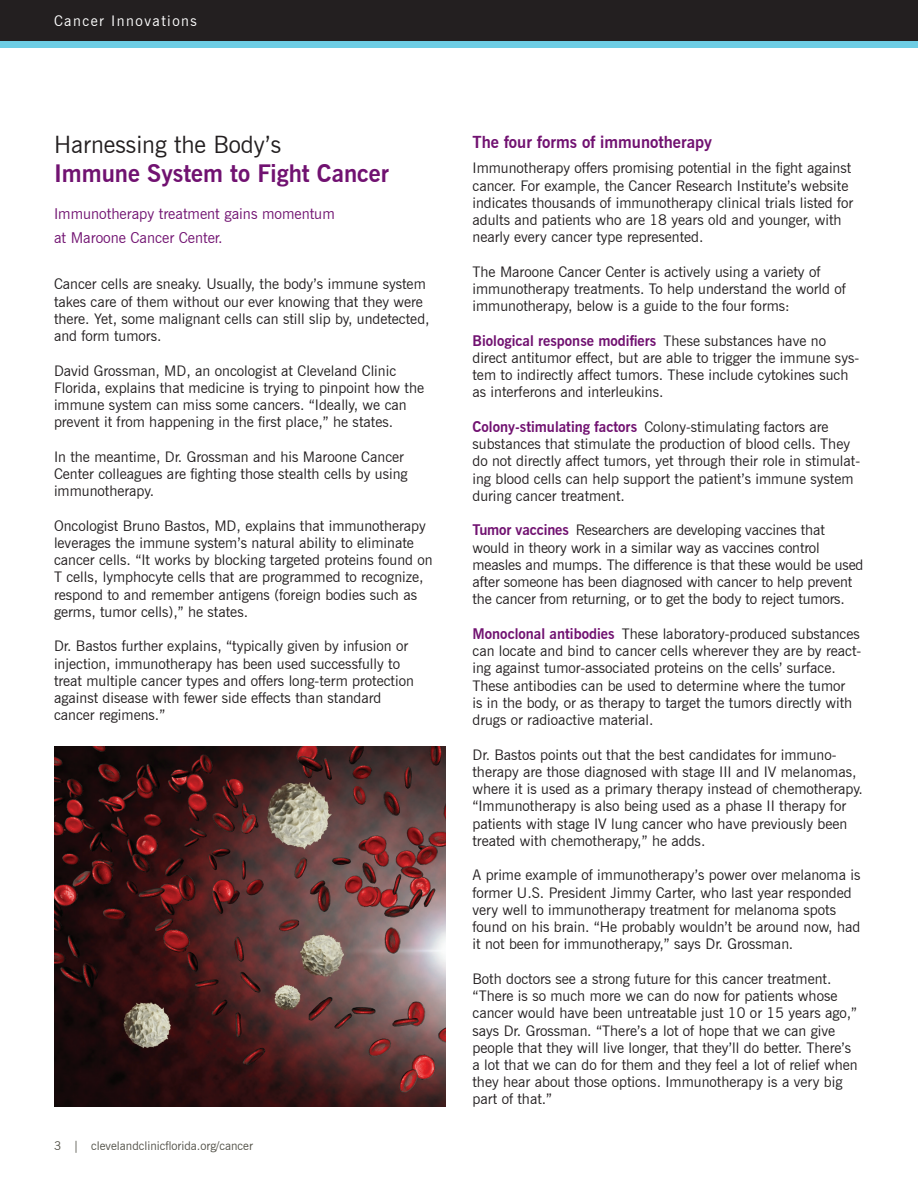
<style>
.page{position:relative;width:918px;height:1188px;background:#fff}
.page>*{position:absolute;margin:0;border:0;box-sizing:border-box;transform-origin:0 0}
.t1{font:700 24px "News Gothic BT";color:#711271}
.t2{font:24px "News Gothic BT";color:#231f20}
.t3{font:700 16.5px "News Gothic BT";color:#711271}
.t4{font:15px/24px "News Gothic BT";color:#711271}
.t5{font:14.7px/17.2px "News Gothic BT";color:#231f20}
.t6{font:14.7px "News Gothic BT";letter-spacing:.1em;color:#fff}
.t7{font:12px "News Gothic BT";color:#535249}
.s1{font-weight:700;color:#711271}
</style>
<div class="page">
<div style="left:0;top:8px;width:918px;height:40px;background:#6dcde4"></div>
<div style="left:0;top:0;width:918px;height:41px;background:#231f20"></div>
<img style="left:54px;top:746px;width:392px;height:361px">
<p class="t6" style="left:54px;top:12px;width:144px">Cancer Innovations</p>
<h1 class="t2" style="left:54px;top:130px;width:229px">Harnessing the Body’s</h1>
<h1 class="t1" style="left:54px;top:159px;width:337px">Immune System to Fight Cancer</h1>
<p class="t4" style="left:54px;top:202px;width:282px">Immunotherapy treatment gains momentum at Maroone Cancer Center.</p>
<p class="t5" style="left:54px;top:275px;width:377px">Cancer cells are sneaky. Usually, the body’s immune system takes care of them without our ever knowing that they were there. Yet, some malignant cells can still slip by, undetected, and form tumors.</p>
<p class="t5" style="left:54px;top:362px;width:372px">David Grossman, MD, an oncologist at Cleveland Clinic Florida, explains that medicine is trying to pinpoint how the immune system can miss some cancers. “Ideally, we can prevent it from happening in the first place,” he states.</p>
<p class="t5" style="left:54px;top:448px;width:355px">In the meantime, Dr. Grossman and his Maroone Cancer<br>Center colleagues are fighting those stealth cells by using immunotherapy.</p>
<p class="t5" style="left:54px;top:517px;width:380px">Oncologist Bruno Bastos, MD, explains that immunotherapy leverages the immune system’s natural ability to eliminate cancer cells. “It works by blocking targeted proteins found on T cells, lymphocyte cells that are programmed to recognize, respond to and remember antigens (foreign bodies such as germs, tumor cells),” he states.</p>
<p class="t5" style="left:54px;top:637px;width:361px">Dr. Bastos further explains, “typically given by infusion or injection, immunotherapy has been used successfully to treat multiple cancer types and offers long-term protection against disease with fewer side effects than standard cancer regimens.”</p>
<p class="t7" style="left:54px;top:1138px;width:200px">3 | clevelandclinicflorida.org/cancer</p>
<p class="t3" style="left:472px;top:132px;width:241px">The four forms of immunotherapy</p>
<p class="t5" style="left:472px;top:159px;width:382px">Immunotherapy offers promising potential in the fight against cancer. For example, the Cancer Research Institute’s website indicates thousands of immunotherapy clinical trials listed for adults and patients who are 18 years old and younger, with nearly every cancer type represented.</p>
<p class="t5" style="left:472px;top:263px;width:375px">The Maroone Cancer Center is actively using a variety of immunotherapy treatments. To help understand the world of immunotherapy, below is a guide to the four forms:</p>
<p class="t5" style="left:472px;top:332px;width:388px"><span class="s1">Biological response modifiers</span> These substances have no direct antitumor effect, but are able to trigger the immune sys&shy;tem to indirectly affect tumors. These include cytokines such as interferons and interleukins.</p>
<p class="t5" style="left:472px;top:418px;width:389px"><span class="s1">Colony-stimulating factors</span> Colony-stimulating factors are substances that stimulate the production of blood cells. They do not directly affect tumors, yet through their role in stimulat&shy;ing blood cells can help support the patient’s immune system during cancer treatment.</p>
<p class="t5" style="left:472px;top:521px;width:392px"><span class="s1">Tumor vaccines</span> Researchers are developing vaccines that would in theory work in a similar way as vaccines control measles and mumps. The difference is that these would be used after someone has been diagnosed with cancer to help prevent the cancer from returning, or to get the body to reject tumors.</p>
<p class="t5" style="left:472px;top:625px;width:390px"><span class="s1">Monoclonal antibodies</span> These laboratory-produced substances can locate and bind to cancer cells wherever they are by react&shy;ing against tumor-associated proteins on the cells’ surface.<br>These antibodies can be used to determine where the tumor<br>is in the body, or as therapy to target the tumors directly with drugs or radioactive material.</p>
<p class="t5" style="left:472px;top:746px;width:392px">Dr. Bastos points out that the best candidates for immuno&shy;therapy are those diagnosed with stage III and IV melanomas, where it is used as a primary therapy instead of chemotherapy. “Immunotherapy is also being used as a phase II therapy for patients with stage IV lung cancer who have previously been treated with chemotherapy,” he adds.</p>
<p class="t5" style="left:472px;top:866px;width:390px">A prime example of immunotherapy’s power over melanoma is former U.S. President Jimmy Carter, who last year responded very well to immunotherapy treatment for melanoma spots found on his brain. “He probably wouldn’t be around now, had it not been for immunotherapy,” says Dr. Grossman.</p>
<p class="t5" style="left:472px;top:970px;width:387px">Both doctors see a strong future for this cancer treatment. “There is so much more we can do now for patients whose cancer would have been untreatable just 10 or 15 years ago,” says Dr. Grossman. “There’s a lot of hope that we can give people that they will live longer, that they’ll do better. There’s a lot that we can do for them and they feel a lot of relief when they hear about those options. Immunotherapy is a very big part of that.”</p>
</div>
